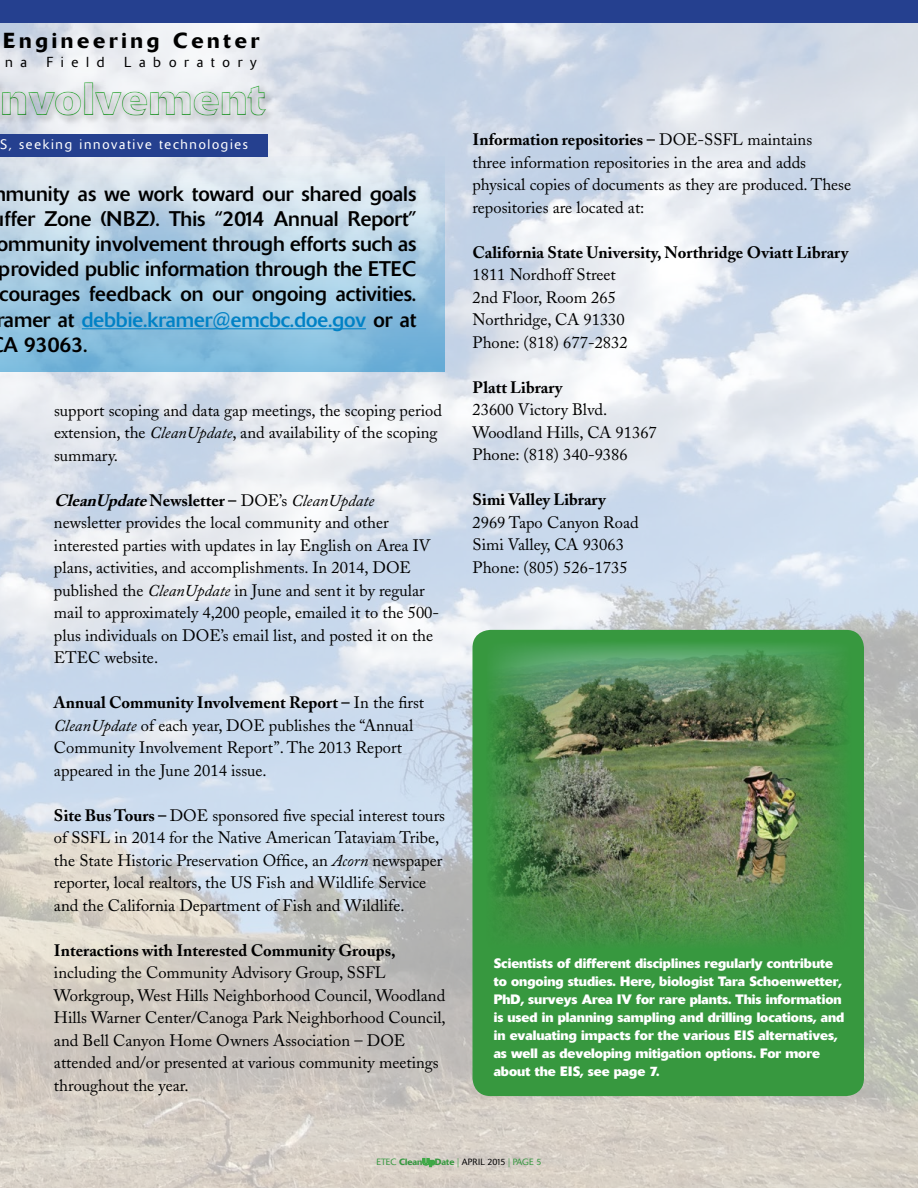
<style>
.page{position:relative;width:918px;height:1188px;background:#fff}
.page>*{position:absolute;margin:0;border:0;box-sizing:border-box;transform-origin:0 0}
.t1{font:46.5px "Delta Outline";color:#41ad49}
.t2{font:500 21.6px "Delta";letter-spacing:.175em;color:#000}
.t3{font:21px "Delta";color:#000}
.t4{font:21px "Delta";color:#0081c5}
.body{font:16.5px/22.5px "Adobe Caslon";color:#000}
.body-2{font:700 16.5px "Adobe Caslon";color:#000}
.t5{font:300 14.4px "Delta";letter-spacing:.535em;color:#000}
.t6{font:300 13.65px "Delta";letter-spacing:.125em;color:#fff}
.captions{font:700 13.5px/18px "Delta";color:#fff}
.t7{font:300 9px "Delta";color:#37983f}
.s1{color:#000}
.s2{font-style:italic}
.s3{font-weight:700;font-style:italic}
.s4{font-weight:700}
.s5{font-weight:500}
.s6{font-family:"Delta Outline";font-weight:400}
</style>
<div class="page">
<img style="left:0;top:22px;width:918px;height:1166px">
<svg style="left:423px;top:1158px;width:12px;height:9px"></svg>
<div style="left:0;top:134px;width:267px;height:22px;background:#25408f"></div>
<div style="left:0;top:0;width:918px;height:22px;background:#25408f"></div>
<div style="left:0;top:79px;width:275px;height:54px;background:#000;opacity:.4"></div>
<div style="left:0;top:76px;width:270px;height:51px;background:#eef0f4"></div>
<div style="left:0;top:79px;width:272px;height:50px;background:#000;opacity:.75"></div>
<svg style="left:0;top:156px;width:446px;height:216px"></svg>
<hr style="left:82px;top:328px;width:284px;height:1px;background:#0081c5">
<div style="left:472px;top:630px;width:392px;height:466px;background:#37983f;border-radius:18px"></div>
<img style="left:491px;top:644px;width:356px;height:300px">
<p class="t2" style="left:3px;top:28px;width:258px">Engineering Center</p>
<p class="t5" style="left:5px;top:54px;width:24px">n a</p>
<p class="t5" style="left:47px;top:54px;width:59px">Field</p>
<p class="t5" style="left:124px;top:54px;width:134px">Laboratory</p>
<h1 class="t1" style="left:0;top:69px;width:267px">nvolvement</h1>
<p class="t6" style="left:0;top:136px;width:249px">S, seeking innovative technologies</p>
<p class="t3" style="left:6px;top:181px;width:412px">munity as we work toward our shared goals</p>
<p class="t3" style="left:5px;top:206px;width:413px">ffer Zone (NBZ). This “2014 Annual Report”</p>
<p class="t3" style="left:-3px;top:231px;width:421px">ommunity involvement through efforts such as</p>
<p class="t3" style="left:-1px;top:257px;width:419px">provided public information through the ETEC</p>
<p class="t3" style="left:0;top:282px;width:418px">courages feedback on our ongoing activities.</p>
<p class="t4" style="left:-3px;top:307px;width:421px"><span class="s1">ramer at</span> debbie.kramer@emcbc.doe.gov <span class="s1">or at</span></p>
<p class="t3" style="left:4px;top:332px;width:85px">A 93063.</p>
<p class="body" style="left:54px;top:399px;width:390px">support scoping and data gap meetings, the scoping period extension, the <span class="s2">CleanUpdate</span>, and availability of the scoping summary.</p>
<p class="body" style="left:54px;top:489px;width:387px"><span class="s3">CleanUpdate</span><span class="s4">Newsletter –</span> DOE’s <span class="s2">CleanUpdate </span>newsletter provides the local community and other interested parties with updates in lay English on Area IV plans, activities, and accomplishments. In 2014, DOE published the <span class="s2">CleanUpdate</span> in June and sent it by regular mail to approximately 4,200 people, emailed it to the 500- plus individuals on DOE’s email list, and posted it on the ETEC website.</p>
<p class="body" style="left:54px;top:692px;width:372px"><span class="s4">Annual Community Involvement Report –</span> In the first <span class="s2">CleanUpdate</span> of each year, DOE publishes the “Annual Community Involvement Report”. The 2013 Report appeared in the June 2014 issue.</p>
<p class="body" style="left:54px;top:804px;width:393px"><span class="s4">Site Bus Tours –</span> DOE sponsored five special interest tours of SSFL in 2014 for the Native American Tataviam Tribe, the State Historic Preservation Office, an <span class="s2">Acorn</span> newspaper reporter, local realtors, the US Fish and Wildlife Service and the California Department of Fish and Wildlife.</p>
<p class="body" style="left:54px;top:939px;width:393px"><span class="s4">Interactions with Interested Community Groups, </span>including the Community Advisory Group, SSFL Workgroup, West Hills Neighborhood Council, Woodland Hills Warner Center/Canoga Park Neighborhood Council, and Bell Canyon Home Owners Association – DOE attended and/or presented at various community meetings throughout the year.</p>
<p class="body" style="left:473px;top:129px;width:380px"><span class="s4">Information repositories –</span> DOE-SSFL maintains<br>three information repositories in the area and adds physical copies of documents as they are produced. These repositories are located at:</p>
<p class="body-2" style="left:473px;top:242px;width:377px">California State University, Northridge Oviatt Library</p>
<p class="body" style="left:473px;top:264px;width:145px">1811 Nordhoff Street</p>
<p class="body" style="left:473px;top:286px;width:145px">2nd Floor, Room 265</p>
<p class="body" style="left:473px;top:309px;width:154px">Northridge, CA 91330</p>
<p class="body" style="left:473px;top:331px;width:157px">Phone: (818) 677-2832</p>
<p class="body-2" style="left:473px;top:377px;width:92px">Platt Library</p>
<p class="body" style="left:473px;top:399px;width:136px">23600 Victory Blvd.</p>
<p class="body" style="left:473px;top:421px;width:186px">Woodland Hills, CA 91367</p>
<p class="body" style="left:473px;top:444px;width:157px">Phone: (818) 340-9386</p>
<p class="body-2" style="left:473px;top:490px;width:135px">Simi Valley Library</p>
<p class="body" style="left:473px;top:511px;width:168px">2969 Tapo Canyon Road</p>
<p class="body" style="left:473px;top:534px;width:153px">Simi Valley, CA 93063</p>
<p class="body" style="left:473px;top:556px;width:157px">Phone: (805) 526-1735</p>
<p class="captions" style="left:494px;top:954px;width:352px">Scientists of different disciplines regularly contribute to ongoing studies. Here, biologist Tara Schoenwetter, PhD, surveys Area IV for rare plants. This information is used in planning sampling and drilling locations, and in evaluating impacts for the various EIS alternatives, as well as developing mitigation options. For more about the EIS, see page 7.</p>
<p class="t7" style="left:377px;top:1157px;width:166px">ETEC <span class="s5">Clean</span><span class="s6">Up</span><span class="s5">Date</span> | <span class="s1">APRIL 2015</span> | PAGE 5</p>
</div>
